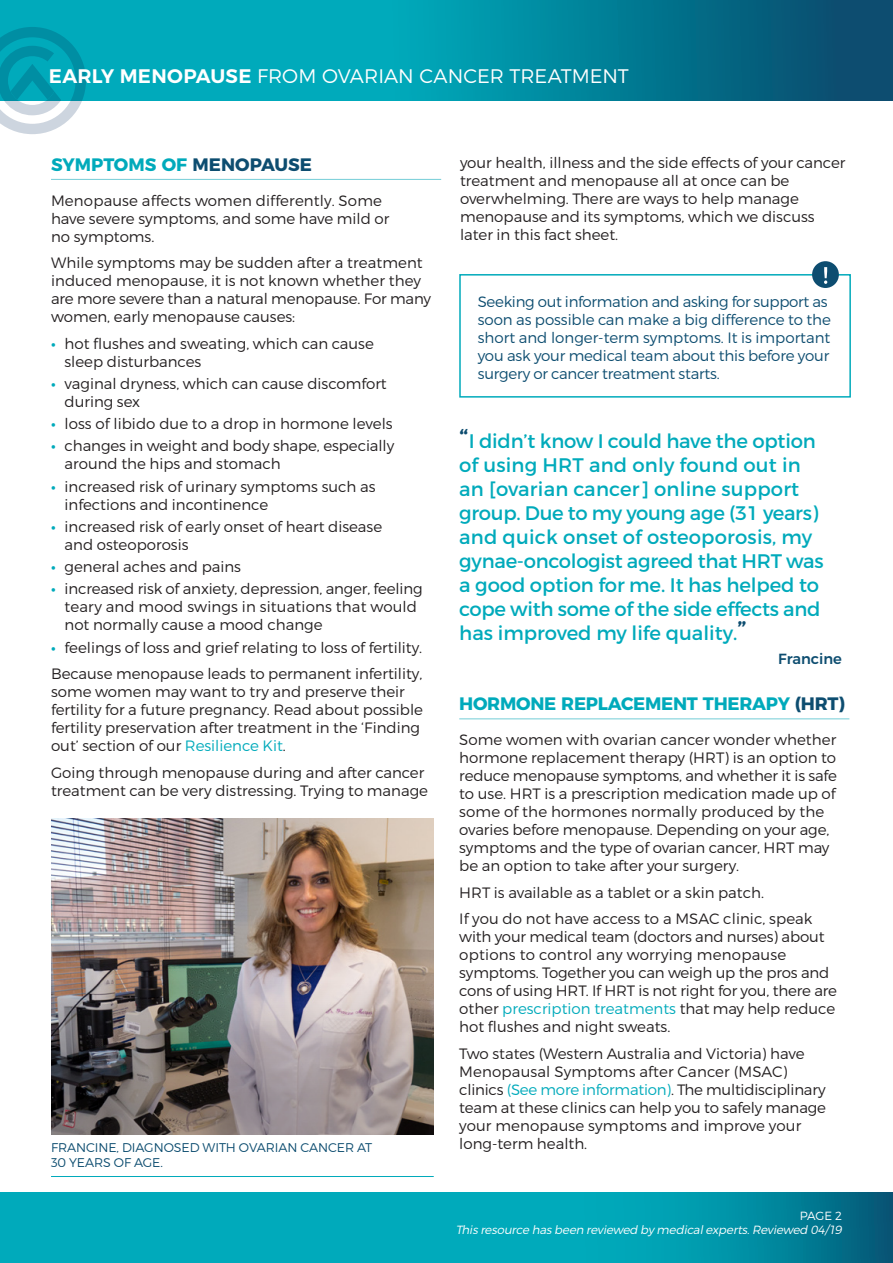
<style>
.page{position:relative;width:893px;height:1263px;background:#fff}
.page>*{position:absolute;margin:0;border:0;box-sizing:border-box;transform-origin:0 0}
.t1{font:19.65px/24px "Montserrat";letter-spacing:-.01em;color:#0ab}
.t2{font:300 19.65px "Montserrat";color:#fff}
.Sub_heading_1{font:700 18px "Montserrat";letter-spacing:-.015em;color:#0ab}
.Body_OCA{font:300 15px/18px "Montserrat";color:#231f20}
.Body_OCA-2{font:300 15px/18px "Montserrat";letter-spacing:-.01em;color:#0d4d70}
.t3{font:500 14.7px "Montserrat";color:#0d4d70}
.t4{font:300 12.6px/15.1px "Montserrat";letter-spacing:-.005em;color:#0d4d70}
.Body_OCA-3{font:italic 300 11.85px "Montserrat";color:#fff}
.t5{font:300 11.85px "Montserrat";color:#fff}
.s1{font-weight:600}
.s2{color:#0d4d70}
.s3{font-weight:600;color:#0ab}
.s4{color:#0ab}
.s5{font-size:27px;color:#0d4d70}
</style>
<div class="page">
<div style="left:0;top:0;width:893px;height:101px;background:#0ab"></div>
<div style="left:296px;top:0;width:597px;height:101px;background:linear-gradient(to right,#00b8c6,#09476a)"></div>
<hr style="left:51px;top:179px;width:390px;height:1px;background:#74cdd7">
<hr style="left:459px;top:718px;width:390px;height:1px;background:#74cdd7">
<div style="left:0;top:1193px;width:893px;height:70px;background:#0ab"></div>
<svg style="left:677px;top:1193px;width:216px;height:70px"></svg>
<svg style="left:0;top:27px;width:86px;height:107px"></svg>
<div style="left:459px;top:274px;width:392px;height:124px;border:2px solid #0ab"></div>
<div style="left:812px;top:261px;width:27px;height:27px;background:#0d4d70;border-radius:50%"></div>
<svg style="left:824px;top:267px;width:3px;height:17px"></svg>
<img style="left:51px;top:819px;width:383px;height:78px">
<img style="left:51px;top:897px;width:383px;height:237px">
<hr style="left:51px;top:1176px;width:383px;height:1px;background:#0ab">
<p class="t2" style="left:49px;top:60px;width:581px"><span class="s1">EARLY MENOPAUSE</span> FROM OVARIAN CANCER TREATMENT</p>
<p class="Sub_heading_1" style="left:51px;top:149px;width:262px">SYMPTOMS OF <span class="s2">MENOPAUSE</span></p>
<p class="Body_OCA" style="left:51px;top:190px;width:340px">Menopause affects women differently. Some have severe symptoms, and some have mild or no symptoms.</p>
<p class="Body_OCA" style="left:51px;top:252px;width:381px">While symptoms may be sudden after a treatment induced menopause, it is not known whether they are more severe than a natural menopause. For many women, early menopause causes:</p>
<p class="Body_OCA" style="left:65px;top:333px;width:311px;text-indent:-14px"><span class="s3">•</span> hot flushes and sweating, which can cause sleep disturbances</p>
<p class="Body_OCA" style="left:65px;top:373px;width:324px;text-indent:-14px"><span class="s3">•</span> vaginal dryness, which can cause discomfort during sex</p>
<p class="Body_OCA" style="left:51px;top:413px;width:343px"><span class="s3">•</span> loss of libido due to a drop in hormone levels</p>
<p class="Body_OCA" style="left:65px;top:436px;width:331px;text-indent:-14px"><span class="s3">•</span> changes in weight and body shape, especially around the hips and stomach</p>
<p class="Body_OCA" style="left:65px;top:476px;width:313px;text-indent:-14px"><span class="s3">•</span> increased risk of urinary symptoms such as infections and incontinence</p>
<p class="Body_OCA" style="left:65px;top:516px;width:319px;text-indent:-14px"><span class="s3">•</span> increased risk of early onset of heart disease and osteoporosis</p>
<p class="Body_OCA" style="left:51px;top:556px;width:192px"><span class="s3">•</span> general aches and pains</p>
<p class="Body_OCA" style="left:65px;top:579px;width:360px;text-indent:-14px"><span class="s3">•</span> increased risk of anxiety, depression, anger, feeling teary and mood swings in situations that would not normally cause a mood change</p>
<p class="Body_OCA" style="left:51px;top:637px;width:373px"><span class="s3">•</span> feelings of loss and grief relating to loss of fertility.</p>
<p class="Body_OCA" style="left:51px;top:663px;width:373px">Because menopause leads to permanent infertility, some women may want to try and preserve their fertility for a future pregnancy. Read about possible fertility preservation after treatment in the ‘Finding out’ section of our <span class="s4">Resilience Kit</span>.</p>
<p class="Body_OCA" style="left:51px;top:762px;width:379px">Going through menopause during and after cancer treatment can be very distressing. Trying to manage</p>
<p class="t4" style="left:51px;top:1138px;width:323px">FRANCINE, DIAGNOSED WITH OVARIAN CANCER AT<br>30 YEARS OF AGE.</p>
<p class="Body_OCA" style="left:460px;top:152px;width:387px">your health, illness and the side effects of your cancer treatment and menopause all at once can be overwhelming. There are ways to help manage menopause and its symptoms, which we discuss later in this fact sheet.</p>
<p class="Body_OCA-2" style="left:478px;top:291px;width:355px">Seeking out information and asking for support as soon as possible can make a big difference to the short and longer-term symptoms. It is important you ask your medical team about this before your surgery or cancer treatment starts.</p>
<p class="t1" style="left:459px;top:428px;width:366px"><span class="s5">“</span>I didn’t know I could have the option of using HRT and only found out in an [ovarian cancer] online support group. Due to my young age (31 years) and quick onset of osteoporosis, my gynae-oncologist agreed that HRT was a good option for me. It has helped to cope with some of the side effects and has improved my life quality.<span class="s5">”</span></p>
<p class="t3" style="left:778px;top:647px;width:65px">Francine</p>
<p class="Sub_heading_1" style="left:459px;top:689px;width:387px">HORMONE REPLACEMENT THERAPY <span class="s2">(HRT)</span></p>
<p class="Body_OCA" style="left:459px;top:729px;width:379px">Some women with ovarian cancer wonder whether hormone replacement therapy (HRT) is an option to reduce menopause symptoms, and whether it is safe to use. HRT is a prescription medication made up of some of the hormones normally produced by the ovaries before menopause. Depending on your age, symptoms and the type of ovarian cancer, HRT may be an option to take after your surgery.</p>
<p class="Body_OCA" style="left:459px;top:882px;width:306px">HRT is available as a tablet or a skin patch.</p>
<p class="Body_OCA" style="left:459px;top:908px;width:379px">If you do not have access to a MSAC clinic, speak with your medical team (doctors and nurses) about options to control any worrying menopause symptoms. Together you can weigh up the pros and cons of using HRT. If HRT is not right for you, there are other <span class="s4">prescription treatments</span> that may help reduce hot flushes and night sweats.</p>
<p class="Body_OCA" style="left:459px;top:1043px;width:368px">Two states (Western Australia and Victoria) have Menopausal Symptoms after Cancer (MSAC) clinics <span class="s4">(See more information)</span>. The multidisciplinary team at these clinics can help you to safely manage your menopause symptoms and improve your long-term health.</p>
<p class="t5" style="left:800px;top:1206px;width:44px">PAGE 2</p>
<p class="Body_OCA-3" style="left:456px;top:1221px;width:391px">Thisresource hasbeen reviewed by medicalexperts.Reviewed 04/19</p>
</div>
